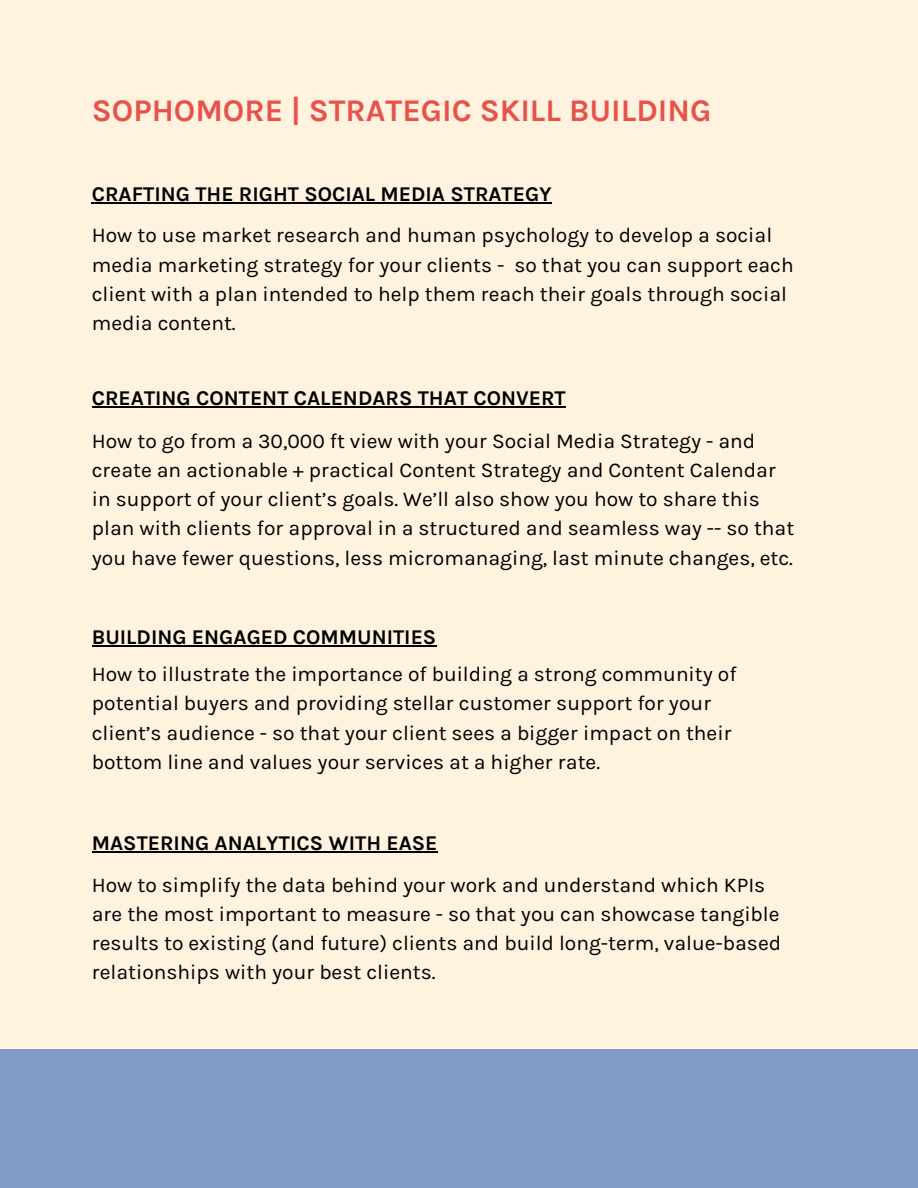
<style>
.page{position:relative;width:918px;height:1188px;background:#fff2df}
.page>*{position:absolute;margin:0;border:0;box-sizing:border-box;transform-origin:0 0}
.t1{font:700 31.5px "Karla";color:#e7534a}
.t2{font:21px/29.2px "Karla";color:#000}
.t3{font:700 21px "Karla";color:#000}
</style>
<div class="page">
<div style="left:0;top:1049px;width:918px;height:139px;background:#809bc6"></div>
<hr style="left:92px;top:202px;width:460px;height:1px;background:#000">
<hr style="left:92px;top:406px;width:474px;height:1px;background:#000">
<hr style="left:92px;top:646px;width:344px;height:1px;background:#000">
<hr style="left:92px;top:852px;width:346px;height:1px;background:#000">
<h1 class="t1" style="left:92px;top:92px;width:621px">SOPHOMORE | STRATEGIC SKILL BUILDING</h1>
<p class="t3" style="left:92px;top:182px;width:462px">CRAFTING THE RIGHT SOCIAL MEDIA STRATEGY</p>
<p class="t2" style="left:92px;top:221px;width:703px">How to use market research and human psychology to develop a social media marketing strategy for your clients - so that you can support each client with a plan intended to help them reach their goals through social media content.</p>
<p class="t3" style="left:92px;top:386px;width:475px">CREATING CONTENT CALENDARS THAT CONVERT</p>
<p class="t2" style="left:92px;top:426px;width:704px">How to go from a 30,000 ft view with your Social Media Strategy - and create an actionable + practical Content Strategy and Content Calendar in support of your client’s goals. We’ll also show you how to share this plan with clients for approval in a structured and seamless way -- so that you have fewer questions, less micromanaging, last minute changes, etc.</p>
<p class="t3" style="left:92px;top:625px;width:346px">BUILDING ENGAGED COMMUNITIES</p>
<p class="t2" style="left:92px;top:659px;width:646px">How to illustrate the importance of building a strong community of potential buyers and providing stellar customer support for your client’s audience - so that your client sees a bigger impact on their bottom line and values your services at a higher rate.</p>
<p class="t3" style="left:92px;top:831px;width:347px">MASTERING ANALYTICS WITH EASE</p>
<p class="t2" style="left:92px;top:870px;width:691px">How to simplify the data behind your work and understand which KPIs are the most important to measure - so that you can showcase tangible results to existing (and future) clients and build long-term, value-based relationships with your best clients.</p>
</div>
